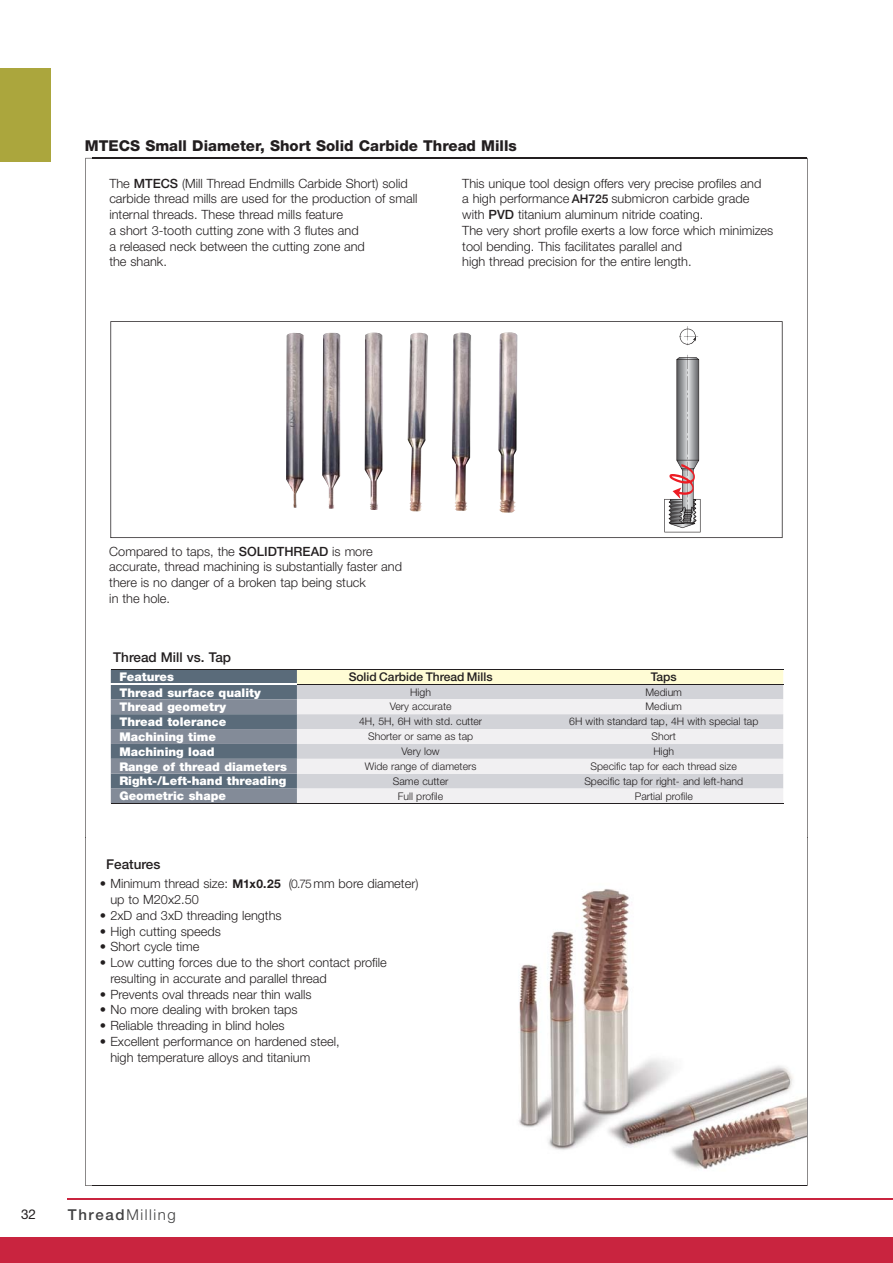
<style>
.page{position:relative;width:893px;height:1263px;background:#fff}
.page>*{position:absolute;margin:0;border:0;box-sizing:border-box;transform-origin:0 0}
.t1{font:800 15px "Helvetica Neue LT Std";color:#221e1f}
.t2{font:300 15px "Helvetica Neue LTW1 G";letter-spacing:.105em;color:#404041}
.t3{font:500 13.5px "Helvetica Neue LT Std";color:#231f20}
.t4{font:13.5px "Helvetica Neue LTW1 G";color:#231f20}
.t5{font:300 12.75px/15.8px "Helvetica Neue LT Std";color:#231f20}
.t6{font:900 12px "Helvetica Neue LT Std";color:#fff}
.t7{font:500 12px "Helvetica Neue LT Std";color:#231f20}
.t8{font:700 12px "Helvetica Neue LTW1 G";letter-spacing:.005em;color:#231f20}
.t9{font:500 12px "Helvetica Neue LTW1 G";color:#231f20}
.t10{font:300 10.5px "Helvetica Neue LT Std";color:#231f20}
.s1{font-weight:500}
.s2{font-weight:300}
</style>
<div class="page">
<div style="left:0;top:68px;width:51px;height:94px;background:#aba63d"></div>
<div style="left:0;top:1237px;width:892px;height:26px;background:#c9243f"></div>
<hr style="left:68px;top:1199px;width:824px;height:1px;background:#c9243f">
<img style="left:93px;top:889px;width:713px;height:297px">
<svg style="left:111px;top:670px;width:672px;height:133px;background:#9aa2a4"></svg>
<svg style="left:297px;top:699px;width:486px;height:104px;fill:#f1f0f2"></svg>
<hr style="left:111px;top:669px;width:672px;height:1px;background:#231f20">
<hr style="left:297px;top:684px;width:486px;height:1px;background:#231f20">
<hr style="left:111px;top:803px;width:672px;height:1px;background:#231f20">
<hr style="left:111px;top:684px;width:186px;height:1px;background:#fff">
<svg style="left:110px;top:321px;width:672px;height:217px"></svg>
<svg style="left:664px;top:326px;width:36px;height:206px"></svg>
<div style="left:229px;top:876px;width:57px;height:19px;background:#fff"></div>
<div style="left:292px;top:877px;width:21px;height:13px;background:#fff"></div>
<p class="t1" style="left:85px;top:140px;width:433px">MTECS Small Diameter, Short Solid Carbide Thread Mills</p>
<p class="t5" style="left:109px;top:177px;width:309px">The <span class="s1">MTECS</span> (Mill Thread Endmills Carbide Short) solid carbide thread mills are used for the production of small internal threads. These thread mills feature<br>a short 3-tooth cutting zone with 3 flutes and<br>a released neck between the cutting zone and<br>the shank.</p>
<p class="t5" style="left:462px;top:177px;width:312px">This unique tool design offers very precise profiles and<br>a high performance <span class="s1">IC908</span> submicron carbide grade with <span class="s1">PVD</span> titanium aluminum nitride coating.<br>The very short profile exerts a low force which minimizes tool bending. This facilitates parallel and<br>high thread precision for the entire length.</p>
<p class="t9" style="left:572px;top:195px;width:38px">AH725</p>
<p class="t5" style="left:109px;top:545px;width:294px">Compared to taps, the <span class="s1">SOLIDTHREAD</span> is more accurate, thread machining is substantially faster and there is no danger of a broken tap being stuck<br>in the hole.</p>
<p class="t3" style="left:113px;top:653px;width:119px">Thread Mill vs. Tap</p>
<p class="t6" style="left:119px;top:673px;width:56px">Features</p>
<p class="t7" style="left:349px;top:673px;width:145px">Solid Carbide Thread Mills</p>
<p class="t7" style="left:650px;top:673px;width:28px">Taps</p>
<p class="t6" style="left:119px;top:688px;width:143px">Thread surface quality</p>
<p class="t10" style="left:410px;top:688px;width:22px">High</p>
<p class="t10" style="left:645px;top:688px;width:38px">Medium</p>
<p class="t6" style="left:119px;top:702px;width:108px">Thread geometry</p>
<p class="t10" style="left:390px;top:703px;width:63px">Very accurate</p>
<p class="t10" style="left:645px;top:703px;width:38px">Medium</p>
<p class="t6" style="left:119px;top:717px;width:109px">Thread tolerance</p>
<p class="t10" style="left:359px;top:718px;width:125px">4H, 5H, 6H with std. cutter</p>
<p class="t10" style="left:569px;top:718px;width:191px">6H with standard tap, 4H with special tap</p>
<p class="t6" style="left:119px;top:732px;width:98px">Machining time</p>
<p class="t10" style="left:368px;top:733px;width:107px">Shorter or same as tap</p>
<p class="t10" style="left:651px;top:733px;width:26px">Short</p>
<p class="t6" style="left:119px;top:747px;width:97px">Machining load</p>
<p class="t10" style="left:401px;top:748px;width:40px">Very low</p>
<p class="t10" style="left:653px;top:748px;width:22px">High</p>
<p class="t6" style="left:119px;top:762px;width:169px">Range of thread diameters</p>
<p class="t10" style="left:365px;top:763px;width:113px">Wide range of diameters</p>
<p class="t10" style="left:590px;top:763px;width:148px">Specific tap for each thread size</p>
<p class="t6" style="left:119px;top:777px;width:169px">Right-/Left-hand threading</p>
<p class="t10" style="left:393px;top:777px;width:57px">Same cutter</p>
<p class="t10" style="left:584px;top:777px;width:160px">Specific tap for right- and left-hand</p>
<p class="t6" style="left:119px;top:792px;width:108px">Geometric shape</p>
<p class="t10" style="left:398px;top:792px;width:47px">Full profile</p>
<p class="t10" style="left:634px;top:792px;width:60px">Partial profile</p>
<p class="t3" style="left:106px;top:859px;width:56px">Features</p>
<p class="t8" style="left:232px;top:879px;width:81px">M1x0.25 <span class="s2">0.75</span></p>
<p class="t5" style="left:110px;top:878px;width:309px;text-indent:-11px">• Minimum thread size: <span class="s1">M1</span>.4x0.3 (1<span class="s1">.</span>1 mm bore diameter) up to M20x2.50</p>
<p class="t5" style="left:100px;top:909px;width:183px">• 2xD and 3xD threading lengths</p>
<p class="t5" style="left:100px;top:925px;width:123px">• High cutting speeds</p>
<p class="t5" style="left:100px;top:941px;width:101px">• Short cycle time</p>
<p class="t5" style="left:110px;top:956px;width:278px;text-indent:-11px">• Low cutting forces due to the short contact profile resulting in accurate and parallel thread</p>
<p class="t5" style="left:100px;top:988px;width:213px">• Prevents oval threads near thin walls</p>
<p class="t5" style="left:100px;top:1003px;width:199px">• No more dealing with broken taps</p>
<p class="t5" style="left:100px;top:1019px;width:186px">• Reliable threading in blind holes</p>
<p class="t5" style="left:110px;top:1035px;width:231px;text-indent:-11px">• Excellent performance on hardened steel, high temperature alloys and titanium</p>
<p class="t4" style="left:21px;top:1210px;width:17px">32</p>
<p class="t2" style="left:68px;top:1210px;width:109px"><span class="s1">Thread</span>Milling</p>
</div>
